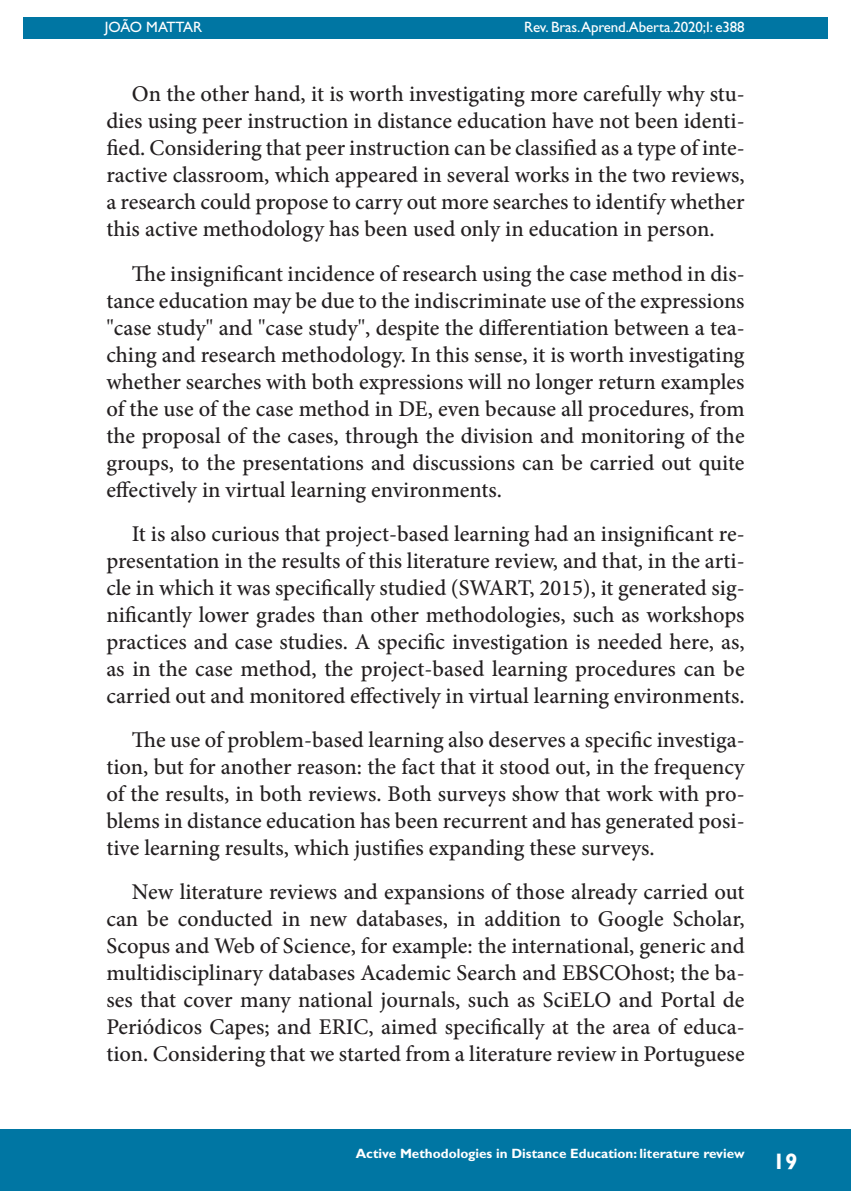
<style>
.page{position:relative;width:851px;height:1191px;background:#fff}
.page>*{position:absolute;margin:0;border:0;box-sizing:border-box;transform-origin:0 0}
.Texto_corrido{font:500 22.5px/27px "Minion Pro";color:#231f20;text-align:justify}
.t1{font:700 22.5px "Gill Sans Std";color:#fff}
.t2{font:15px "Gill Sans Std";letter-spacing:-.01em;color:#fff}
.t3{font:700 13.5px "Gill Sans Std";color:#fff}
</style>
<div class="page">
<hr style="left:104px;top:0;width:1px;height:467px;background:#0076a3">
<div style="left:23px;top:17px;width:804px;height:21px;background:#0076a3"></div>
<div style="left:0;top:1129px;width:850px;height:62px;background:#0076a3"></div>
<p class="t2" style="left:105px;top:18px;width:99px">JOÃO MATTAR</p>
<p class="t2" style="left:524px;top:18px;width:222px">Rev. Bras.Aprend.Aberta.2020;I: e388</p>
<p class="Texto_corrido" style="left:106px;top:81px;width:639px;text-indent:26px">On the other hand, it is worth investigating more carefully why stu&shy;dies using peer instruction in distance education have not been identi&shy;fied. Considering that peer instruction can be classified as a type of inte&shy;ractive classroom, which appeared in several works in the two reviews, a research could propose to carry out more searches to identify whether this active methodology has been used only in education in person.</p>
<p class="Texto_corrido" style="left:106px;top:260px;width:639px;text-indent:26px">The insignificant incidence of research using the case method in dis&shy;tance education may be due to the indiscriminate use of the expressions "case study" and "case study", despite the differentiation between a tea&shy;ching and research methodology. In this sense, it is worth investigating whether searches with both expressions will no longer return examples of the use of the case method in DE, even because all procedures, from the proposal of the cases, through the division and monitoring of the groups, to the presentations and discussions can be carried out quite effectively in virtual learning environments.</p>
<p class="Texto_corrido" style="left:106px;top:520px;width:639px;text-indent:26px">It is also curious that project-based learning had an insignificant re&shy;presentation in the results of this literature review, and that, in the arti&shy;cle in which it was specifically studied (SWART, 2015), it generated sig&shy;nificantly lower grades than other methodologies, such as workshops practices and case studies. A specific investigation is needed here, as, as in the case method, the project-based learning procedures can be carried out and monitored effectively in virtual learning environments.</p>
<p class="Texto_corrido" style="left:106px;top:726px;width:639px;text-indent:26px">The use of problem-based learning also deserves a specific investiga&shy;tion, but for another reason: the fact that it stood out, in the frequency of the results, in both reviews. Both surveys show that work with pro&shy;blems in distance education has been recurrent and has generated posi&shy;tive learning results, which justifies expanding these surveys.</p>
<p class="Texto_corrido" style="left:106px;top:878px;width:639px;text-indent:26px">New literature reviews and expansions of those already carried out can be conducted in new databases, in addition to Google Scholar, Scopus and Web of Science, for example: the international, generic and multidisciplinary databases Academic Search and EBSCOhost; the ba&shy;ses that cover many national journals, such as SciELO and Portal de Periódicos Capes; and ERIC, aimed specifically at the area of educa&shy;tion. Considering that we started from a literature review in Portuguese</p>
<p class="t3" style="left:355px;top:1145px;width:390px">Active Methodologies in Distance Education: literature review</p>
<p class="t1" style="left:772px;top:1148px;width:26px">19</p>
</div>
